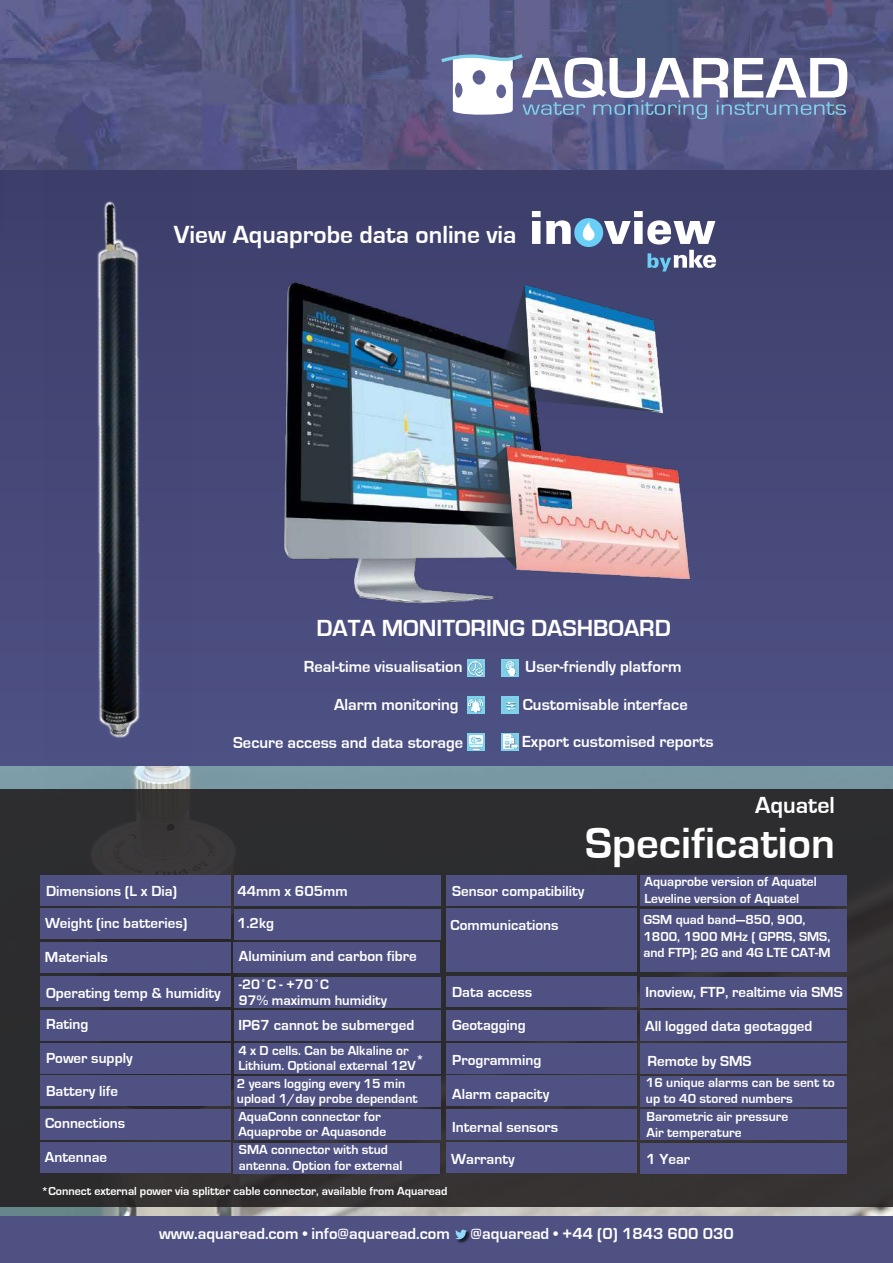
<style>
.page{position:relative;width:893px;height:1263px;background:#fff}
.page>*{position:absolute;margin:0;border:0;box-sizing:border-box;transform-origin:0 0}
.t1{font:700 59.4px "Eurostile";color:#fff;scale:1.08 1}
.t2{font:700 45px "Eurostile";color:#fff}
.t3{font:700 25.5px "Eurostile";color:#fff}
.t4{font:700 24px "Eurostile";color:#fff}
.t5{font:700 16.5px "Eurostile";color:#fff}
.t6{font:700 15px/32.2px "Eurostile";color:#fff}
.t7{font:700 14.25px/15.3px "Eurostile";color:#fff}
.t8{font:700 13.5px/16.2px "Eurostile";color:#fff}
.t9{font:700 12px "Eurostile";color:#fff}
</style>
<div class="page">
<div style="left:0;top:1209px;width:893px;height:54px;background:#4f5183"></div>
<img style="left:457px;top:1231px;width:14px;height:12px">
<svg style="left:455px;top:1229px;width:12px;height:10px"></svg>
<div style="left:0;top:169px;width:893px;height:627px;background:linear-gradient(to bottom,#3d3f6a,#4f5286)"></div>
<svg style="left:532px;top:211px;width:184px;height:60px"></svg>
<img style="left:356px;top:280px;width:223px;height:324px">
<img style="left:521px;top:283px;width:145px;height:130px">
<img style="left:492px;top:285px;width:170px;height:127px">
<img style="left:506px;top:430px;width:183px;height:165px">
<img style="left:458px;top:446px;width:59px;height:123px">
<svg style="left:356px;top:335px;width:45px;height:34px"></svg>
<img style="left:356px;top:339px;width:43px;height:29px">
<img style="left:356px;top:339px;width:41px;height:26px">
<svg style="left:467px;top:697px;width:18px;height:17px"></svg>
<div style="left:502px;top:697px;width:17px;height:17px;background:#7fd2ea"></div>
<div style="left:467px;top:733px;width:18px;height:17px;background:#7fd2ea"></div>
<svg style="left:502px;top:733px;width:17px;height:17px"></svg>
<div style="left:502px;top:659px;width:17px;height:18px;background:#7fd2ea"></div>
<svg style="left:467px;top:659px;width:18px;height:18px"></svg>
<img style="left:503px;top:735px;width:14px;height:14px">
<img style="left:469px;top:735px;width:14px;height:14px">
<img style="left:503px;top:661px;width:14px;height:14px">
<img style="left:469px;top:699px;width:14px;height:13px">
<img style="left:504px;top:699px;width:12px;height:12px">
<img style="left:469px;top:661px;width:14px;height:14px">
<img style="left:0;top:0;width:893px;height:169px">
<svg style="left:593px;top:100px;width:114px;height:19px;background:#60739e"></svg>
<svg style="left:717px;top:100px;width:129px;height:15px;background:#647ba5"></svg>
<svg style="left:438px;top:48px;width:147px;height:67px"></svg>
<svg style="left:0;top:766px;width:893px;height:450px;background:#899ea5"></svg>
<svg style="left:0;top:789px;width:893px;height:417px;background:#312f33"></svg>
<div style="left:640px;top:875px;width:207px;height:31px;background:#4f5183"></div>
<div style="left:640px;top:909px;width:207px;height:36px;background:#4f5183"></div>
<div style="left:640px;top:942px;width:207px;height:30px;background:#4f5183"></div>
<div style="left:234px;top:876px;width:206px;height:30px;background:#4f5183"></div>
<div style="left:234px;top:909px;width:206px;height:30px;background:#4f5183"></div>
<div style="left:446px;top:875px;width:191px;height:30px;background:#4f5183"></div>
<div style="left:446px;top:908px;width:191px;height:37px;background:#4f5183"></div>
<div style="left:446px;top:941px;width:191px;height:30px;background:#4f5183"></div>
<div style="left:40px;top:875px;width:191px;height:31px;background:#4f5183"></div>
<div style="left:40px;top:909px;width:191px;height:30px;background:#4f5183"></div>
<div style="left:233px;top:943px;width:207px;height:30px;background:#4f5183"></div>
<div style="left:40px;top:942px;width:190px;height:30px;background:#4f5183"></div>
<div style="left:234px;top:977px;width:206px;height:30px;background:#4f5183"></div>
<div style="left:234px;top:1010px;width:206px;height:30px;background:#4f5183"></div>
<div style="left:234px;top:1043px;width:206px;height:30px;background:#4f5183"></div>
<div style="left:234px;top:1076px;width:206px;height:30px;background:#4f5183"></div>
<div style="left:234px;top:1109px;width:206px;height:30px;background:#4f5183"></div>
<div style="left:40px;top:976px;width:191px;height:31px;background:#4f5183"></div>
<div style="left:40px;top:1010px;width:191px;height:30px;background:#4f5183"></div>
<div style="left:40px;top:1043px;width:191px;height:30px;background:#4f5183"></div>
<div style="left:40px;top:1076px;width:191px;height:30px;background:#4f5183"></div>
<div style="left:40px;top:1109px;width:191px;height:30px;background:#4f5183"></div>
<div style="left:233px;top:1143px;width:207px;height:30px;background:#4f5183"></div>
<div style="left:40px;top:1143px;width:190px;height:30px;background:#4f5183"></div>
<div style="left:640px;top:977px;width:207px;height:30px;background:#4f5183"></div>
<div style="left:640px;top:1010px;width:207px;height:30px;background:#4f5183"></div>
<div style="left:640px;top:1043px;width:207px;height:30px;background:#4f5183"></div>
<div style="left:640px;top:1076px;width:207px;height:30px;background:#4f5183"></div>
<div style="left:640px;top:1109px;width:207px;height:30px;background:#4f5183"></div>
<div style="left:446px;top:976px;width:191px;height:31px;background:#4f5183"></div>
<div style="left:446px;top:1010px;width:191px;height:30px;background:#4f5183"></div>
<div style="left:446px;top:1043px;width:191px;height:30px;background:#4f5183"></div>
<div style="left:446px;top:1076px;width:191px;height:30px;background:#4f5183"></div>
<div style="left:446px;top:1109px;width:191px;height:30px;background:#4f5183"></div>
<div style="left:640px;top:1143px;width:207px;height:30px;background:#4f5183"></div>
<div style="left:446px;top:1143px;width:191px;height:30px;background:#4f5183"></div>
<img style="left:45px;top:149px;width:148px;height:642px">
<img style="left:0;top:203px;width:356px;height:537px">
<img style="left:0;top:108px;width:3px;height:123px">
<h1 class="t1" style="left:522px;top:46px;width:305px">AQUAREAD</h1>
<h3 class="t3" style="left:174px;top:221px;width:344px">View Aquaprobe data online via</h3>
<h3 class="t4" style="left:316px;top:615px;width:356px">DATA MONITORING DASHBOARD</h3>
<p class="t5" style="left:304px;top:657px;width:160px">Real-time visualisation</p>
<p class="t5" style="left:334px;top:695px;width:126px">Alarm monitoring</p>
<p class="t5" style="left:233px;top:733px;width:232px">Secure access and data storage</p>
<p class="t5" style="left:525px;top:657px;width:158px">User-friendly platform</p>
<p class="t5" style="left:523px;top:695px;width:166px">Customisable interface</p>
<p class="t5" style="left:522px;top:733px;width:193px">Export customised reports</p>
<h3 class="t4" style="left:755px;top:792px;width:81px">Aquatel</h3>
<h2 class="t2" style="left:585px;top:819px;width:251px">Specification</h2>
<p class="t8" style="left:644px;top:874px;width:174px">Aquaprobe version of Aquatel<br>Leveline version of Aquatel</p>
<p class="t6" style="left:237px;top:875px;width:112px">44mm x 605mm</p>
<p class="t6" style="left:452px;top:875px;width:134px">Sensor compatibility</p>
<p class="t6" style="left:450px;top:909px;width:110px">Communications</p>
<p class="t8" style="left:643px;top:912px;width:189px">GSM quad band—850, 900,<br>1800, 1900 MHz ( GPRS, SMS, and FTP); 2G and 4G LTE CAT-M</p>
<p class="t6" style="left:45px;top:875px;width:144px">Dimensions (L x Dia)<br>Weight (inc batteries)</p>
<p class="t6" style="left:45px;top:941px;width:64px">Materials</p>
<p class="t6" style="left:239px;top:940px;width:179px">Aluminium and carbon fibre</p>
<p class="t6" style="left:46px;top:978px;width:176px;line-height:31px">Operating temp &amp; humidity<br>Rating</p>
<p class="t7" style="left:239px;top:977px;width:150px">-20˚C - +70˚C<br>97% maximum humidity</p>
<p class="t6" style="left:46px;top:1042px;width:88px">Power supply</p>
<p class="t6" style="left:45px;top:1075px;width:82px">Battery life<br>Connections</p>
<p class="t6" style="left:237px;top:907px;width:39px">1.2kg</p>
<p class="t6" style="left:452px;top:976px;width:82px">Data access</p>
<p class="t6" style="left:645px;top:976px;width:199px">Inoview, FTP, realtime via SMS</p>
<p class="t6" style="left:452px;top:1009px;width:75px">Geotagging</p>
<p class="t6" style="left:452px;top:1044px;width:91px">Programming</p>
<p class="t6" style="left:238px;top:1009px;width:177px">IP67 cannot be submerged</p>
<p class="t6" style="left:645px;top:1010px;width:169px">All logged data geotagged</p>
<p class="t8" style="left:238px;top:1043px;width:179px;line-height:15px">4 x D cells. Can be Alkaline or<br>Lithium. Optional external 12V</p>
<p class="t8" style="left:416px;top:1051px;width:10px">*</p>
<p class="t6" style="left:647px;top:1045px;width:105px">Remote by SMS</p>
<p class="t8" style="left:646px;top:1074px;width:190px">16 unique alarms can be sent to up to 40 stored numbers</p>
<p class="t8" style="left:237px;top:1076px;width:182px;line-height:15px">2 years logging every 15 min upload 1/day probe dependant</p>
<p class="t6" style="left:452px;top:1078px;width:99px">Alarm capacity</p>
<p class="t6" style="left:451px;top:1111px;width:109px">Internal sensors<br>Warranty</p>
<p class="t8" style="left:646px;top:1108px;width:143px">Barometric air pressure<br>Air temperature</p>
<p class="t8" style="left:238px;top:1109px;width:149px;line-height:15px">AquaConn connector for<br>Aquaprobe or Aquasonde</p>
<p class="t6" style="left:45px;top:1141px;width:64px">Antennae</p>
<p class="t8" style="left:239px;top:1142px;width:165px">SMA connector with stud antenna. Option for external</p>
<p class="t6" style="left:646px;top:1143px;width:46px">1 Year</p>
<p class="t9" style="left:41px;top:1184px;width:408px">*Connect external power via splitter cable connector, available from Aquaread</p>
<p class="t5" style="left:159px;top:1225px;width:292px">www.aquaread.com • info@aquaread.com</p>
<p class="t5" style="left:471px;top:1225px;width:265px">@aquaread • +44 (0) 1843 600 030</p>
</div>
